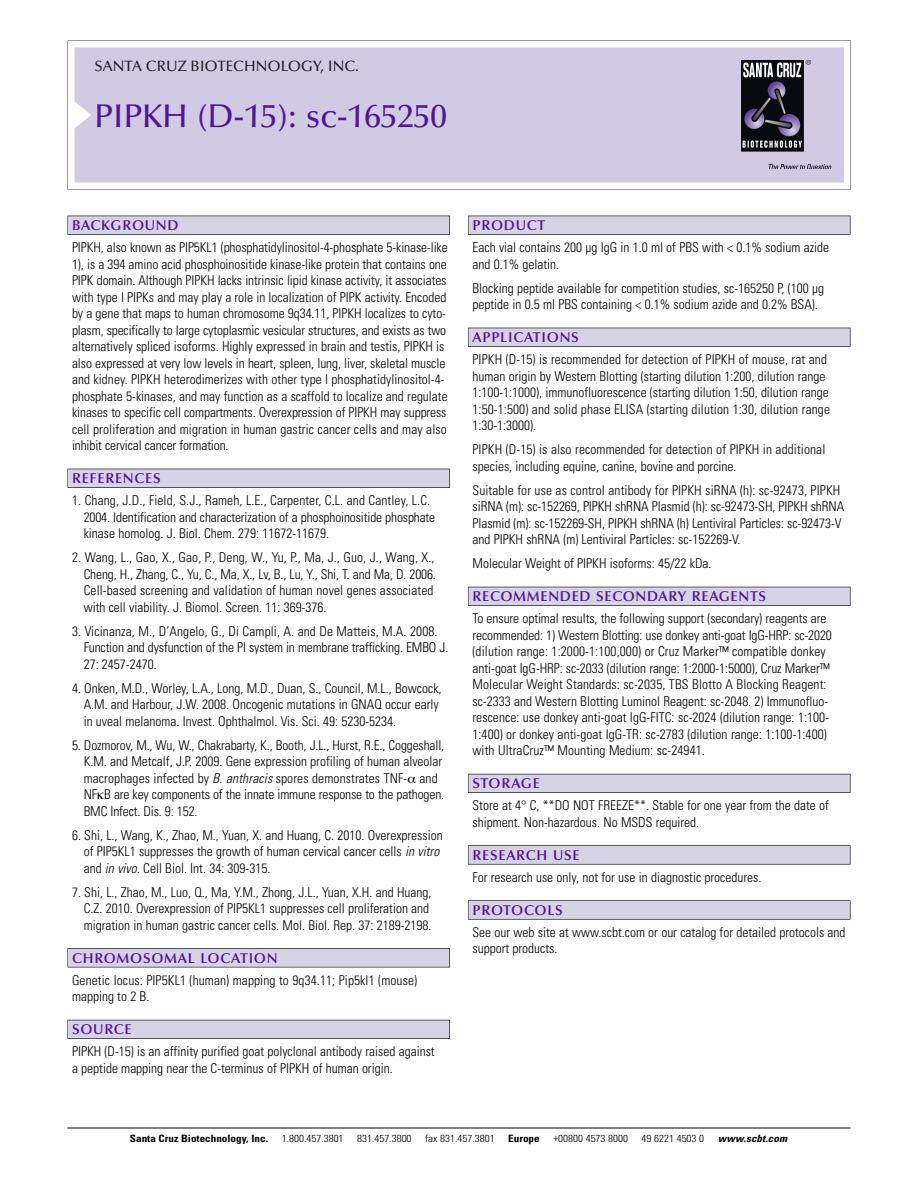
<style>
.page{position:relative;width:918px;height:1188px;background:#fff}
.page>*{position:absolute;margin:0;border:0;box-sizing:border-box;transform-origin:0 0}
.t1{font:500 33px "Optima";color:#511695}
.t2{font:500 15px "Optima";color:#231f20}
.t3{font:600 14.25px "Optima";letter-spacing:.05em;color:#511695}
.t4{font:300 condensed 13.5px/16.5px "Univers";color:#000}
.t5{font:300 condensed 10.2px "Univers";color:#000;scale:1.1 1}
.t6{font:700 condensed 10.2px "Univers";color:#000;scale:1.1 1}
.t7{font:italic 700 condensed 10.2px "Univers";letter-spacing:.005em;color:#000;scale:1.1 1}
.s1{font-style:italic}
</style>
<div class="page">
<svg style="left:68px;top:40px;width:783px;height:149px"></svg>
<div style="left:74px;top:47px;width:770px;height:135px;background:#d1cae3"></div>
<img style="left:741px;top:60px;width:90px;height:108px">
<div style="left:68px;top:216px;width:382px;height:19px;background:#525155"></div>
<div style="left:68px;top:216px;width:381px;height:18px;background:#d7d3e7"></div>
<div style="left:68px;top:469px;width:382px;height:19px;background:#515055"></div>
<div style="left:68px;top:469px;width:381px;height:18px;background:#d7d3e7"></div>
<div style="left:68px;top:948px;width:382px;height:19px;background:#545357"></div>
<div style="left:68px;top:949px;width:381px;height:18px;background:#d7d3e7"></div>
<div style="left:68px;top:1020px;width:382px;height:19px;background:#54535a"></div>
<div style="left:68px;top:1020px;width:381px;height:18px;background:#d7d3e7"></div>
<div style="left:468px;top:216px;width:382px;height:19px;background:#525155"></div>
<div style="left:468px;top:216px;width:382px;height:18px;background:#d7d3e7"></div>
<div style="left:468px;top:328px;width:382px;height:19px;background:#515055"></div>
<div style="left:468px;top:328px;width:382px;height:18px;background:#d7d3e7"></div>
<div style="left:468px;top:587px;width:382px;height:19px;background:#525158"></div>
<div style="left:468px;top:587px;width:382px;height:18px;background:#d7d3e7"></div>
<div style="left:468px;top:774px;width:382px;height:19px;background:#54535a"></div>
<div style="left:468px;top:774px;width:382px;height:18px;background:#d7d3e7"></div>
<svg style="left:468px;top:845px;width:382px;height:20px"></svg>
<div style="left:468px;top:846px;width:382px;height:18px;background:#d7d3e7"></div>
<div style="left:468px;top:900px;width:382px;height:20px;background:#666667"></div>
<div style="left:468px;top:901px;width:382px;height:18px;background:#d7d3e7"></div>
<hr style="left:68px;top:1128px;width:782px;height:1px;background:#000">
<p class="t2" style="left:94px;top:61px;width:266px">SANTA CRUZ BIOTECHNOLOGY, INC.</p>
<h1 class="t1" style="left:94px;top:103px;width:354px">PIPKH (D-15): sc-165250</h1>
<p class="t3" style="left:72px;top:219px;width:108px">BACKGROUND</p>
<p class="t4" style="left:72px;top:240px;width:377px">PIPKH, also known as PIP5KL1 (phosphatidylinositol-4-phosphate 5-kinase-like 1), is a 394 amino acid phosphoinositide kinase-like protein that contains one PIPK domain. Although PIPKH lacks intrinsic lipid kinase activity, it associates with type I PIPKs and may play a role in localization of PIPK activity. Encoded by a gene that maps to human chromosome 9q34.11, PIPKH localizes to cyto&shy;plasm, specifically to large cytoplasmic vesicular structures, and exists as two alternatively spliced isoforms. Highly expressed in brain and testis, PIPKH is also expressed at very low levels in heart, spleen, lung, liver, skeletal muscle and kidney. PIPKH heterodimerizes with other type I phosphatidylinositol-4- phosphate 5-kinases, and may function as a scaffold to localize and regulate kinases to specific cell compartments. Overexpression of PIPKH may suppress cell proliferation and migration in human gastric cancer cells and may also inhibit cervical cancer formation.</p>
<p class="t3" style="left:72px;top:473px;width:90px">REFERENCES</p>
<p class="t4" style="left:84px;top:493px;width:353px;text-indent:-12px">1. Chang, J.D., Field, S.J., Rameh, L.E., Carpenter, C.L. and Cantley, L.C.<br>2004. Identification and characterization of a phosphoinositide phosphate kinase homolog. J. Biol. Chem. 279: 11672-11679.</p>
<p class="t4" style="left:84px;top:550px;width:354px;text-indent:-12px">2. Wang, L., Gao, X., Gao, P., Deng, W., Yu, P., Ma, J., Guo, J., Wang, X., Cheng, H., Zhang, C., Yu, C., Ma, X., Lv, B., Lu, Y., Shi, T. and Ma, D. 2006.<br>Cell-based screening and validation of human novel genes associated with cell viability. J. Biomol. Screen. 11: 369-376.</p>
<p class="t4" style="left:84px;top:624px;width:366px;text-indent:-12px">3. Vicinanza, M., D’Angelo, G., Di Campli, A. and De Matteis, M.A. 2008.<br>Function and dysfunction of the PI system in membrane trafficking. EMBO J.<br>27: 2457-2470.</p>
<p class="t4" style="left:84px;top:681px;width:359px;text-indent:-12px">4. Onken, M.D., Worley, L.A., Long, M.D., Duan, S., Council, M.L., Bowcock,<br>A.M. and Harbour, J.W. 2008. Oncogenic mutations in GNAQ occur early in uveal melanoma. Invest. Ophthalmol. Vis. Sci. 49: 5230-5234.</p>
<p class="t4" style="left:84px;top:738px;width:362px;text-indent:-12px">5. Dozmorov, M., Wu, W., Chakrabarty, K., Booth, J.L., Hurst, R.E., Coggeshall, K.M. and Metcalf, J.P. 2009. Gene expression profiling of human alveolar macrophages infected by <span class="s1">B. anthracis</span> spores demonstrates TNF- and NF B are key components of the innate immune response to the pathogen.<br>BMC Infect. Dis. 9: 152.</p>
<p class="t4" style="left:84px;top:828px;width:361px;text-indent:-12px">6. Shi, L., Wang, K., Zhao, M., Yuan, X. and Huang, C. 2010. Overexpression of PIP5KL1 suppresses the growth of human cervical cancer cells <span class="s1">in vitro </span>and <span class="s1">in vivo.</span> Cell Biol. Int. 34: 309-315.</p>
<p class="t4" style="left:84px;top:885px;width:349px;text-indent:-12px">7. Shi, L., Zhao, M., Luo, Q., Ma, Y.M., Zhong, J.L., Yuan, X.H. and Huang,<br>C.Z. 2010. Overexpression of PIP5KL1 suppresses cell proliferation and migration in human gastric cancer cells. Mol. Biol. Rep. 37: 2189-2198.</p>
<p class="t3" style="left:72px;top:952px;width:207px">CHROMOSOMAL LOCATION</p>
<p class="t4" style="left:72px;top:973px;width:347px">Genetic locus: PIP5KL1 (human) mapping to 9q34.11; Pip5kl1 (mouse) mapping to 2 B.</p>
<p class="t3" style="left:72px;top:1024px;width:61px">SOURCE</p>
<p class="t4" style="left:72px;top:1044px;width:364px">PIPKH (D-15) is an affinity purified goat polyclonal antibody raised against a peptide mapping near the C-terminus of PIPKH of human origin.</p>
<p class="t3" style="left:473px;top:219px;width:74px">PRODUCT</p>
<p class="t4" style="left:473px;top:240px;width:358px">Each vial contains 200 µg IgG in 1.0 ml of PBS with &lt; 0.1% sodium azide and 0.1% gelatin.</p>
<p class="t4" style="left:473px;top:281px;width:353px">Blocking peptide available for competition studies, sc-165250 P, (100 µg peptide in 0.5 ml PBS containing &lt; 0.1% sodium azide and 0.2% BSA).</p>
<p class="t3" style="left:473px;top:332px;width:108px">APPLICATIONS</p>
<p class="t4" style="left:473px;top:352px;width:359px">PIPKH (D-15) is recommended for detection of PIPKH of mouse, rat and human origin by Western Blotting (starting dilution 1:200, dilution range 1:100-1:1000), immunofluorescence (starting dilution 1:50, dilution range 1:50-1:500) and solid phase ELISA (starting dilution 1:30, dilution range 1:30-1:3000).</p>
<p class="t4" style="left:473px;top:442px;width:354px">PIPKH (D-15) is also recommended for detection of PIPKH in additional species, including equine, canine, bovine and porcine.</p>
<p class="t4" style="left:473px;top:483px;width:373px">Suitable for use as control antibody for PIPKH siRNA (h): sc-92473, PIPKH siRNA (m): sc-152269, PIPKH shRNA Plasmid (h): sc-92473-SH, PIPKH shRNA Plasmid (m): sc-152269-SH, PIPKH shRNA (h) Lentiviral Particles: sc-92473-V and PIPKH shRNA (m) Lentiviral Particles: sc-152269-V.</p>
<p class="t4" style="left:473px;top:556px;width:241px">Molecular Weight of PIPKH isoforms: 45/22 kDa.</p>
<p class="t3" style="left:473px;top:591px;width:295px">RECOMMENDED SECONDARY REAGENTS</p>
<p class="t4" style="left:473px;top:611px;width:361px">To ensure optimal results, the following support (secondary) reagents are recommended: 1) Western Blotting: use donkey anti-goat IgG-HRP: sc-2020 (dilution range: 1:2000-1:100,000) or Cruz Marker™ compatible donkey anti-goat IgG-HRP: sc-2033 (dilution range: 1:2000-1:5000), Cruz Marker™ Molecular Weight Standards: sc-2035, TBS Blotto A Blocking Reagent: sc-2333 and Western Blotting Luminol Reagent: sc-2048. 2) Immunofluo&shy;rescence: use donkey anti-goat IgG-FITC: sc-2024 (dilution range: 1:100- 1:400) or donkey anti-goat IgG-TR: sc-2783 (dilution range: 1:100-1:400) with UltraCruz™ Mounting Medium: sc-24941.</p>
<p class="t3" style="left:473px;top:778px;width:69px">STORAGE</p>
<p class="t4" style="left:473px;top:798px;width:358px">Store at 4° C, **DO NOT FREEZE**. Stable for one year from the date of shipment. Non-hazardous. No MSDS required.</p>
<p class="t3" style="left:473px;top:849px;width:109px">RESEARCH USE</p>
<p class="t4" style="left:473px;top:870px;width:290px">For research use only, not for use in diagnostic procedures.</p>
<p class="t3" style="left:473px;top:904px;width:92px">PROTOCOLS</p>
<p class="t4" style="left:473px;top:925px;width:375px">See our web site at www.scbt.com or our catalog for detailed protocols and support products.</p>
<p class="t6" style="left:130px;top:1135px;width:127px">Santa Cruz Biotechnology, Inc.</p>
<p class="t5" style="left:282px;top:1135px;width:58px">1.800.457.3801</p>
<p class="t5" style="left:357px;top:1135px;width:51px">831.457.3800</p>
<p class="t5" style="left:425px;top:1135px;width:65px">fax 831.457.3801</p>
<p class="t6" style="left:508px;top:1135px;width:30px">Europe</p>
<p class="t5" style="left:553px;top:1135px;width:69px">+00800 4573 8000</p>
<p class="t5" style="left:642px;top:1135px;width:58px">49 6221 4503 0</p>
<p class="t7" style="left:718px;top:1135px;width:64px">www.scbt.com</p>
</div>
